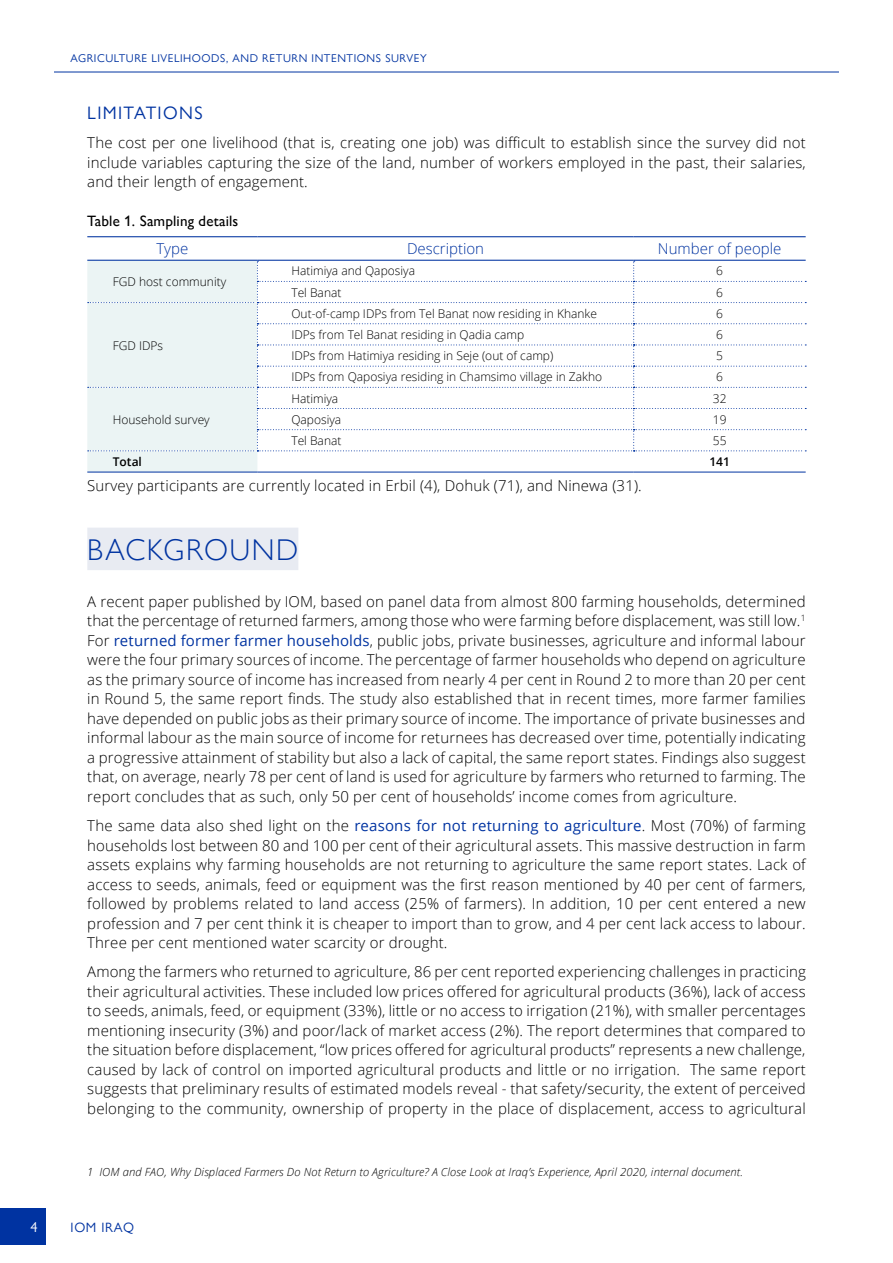
<style>
.page{position:relative;width:893px;height:1263px;background:#fff}
.page>*{position:absolute;margin:0;border:0;box-sizing:border-box;transform-origin:0 0}
.t1{font:300 30px "Gill Sans Nova";letter-spacing:.05em;color:#0033a1}
.t2{font:18px "Gill Sans Nova";letter-spacing:.075em;color:#0033a1}
.t3{font:300 15px/19.5px "Open Sans";letter-spacing:.01em;color:#000;text-align:justify}
.t4{font:300 15px "Open Sans";color:#0033a1}
.t5{font:500 15px "Gill Sans Nova";letter-spacing:.01em;color:#000}
.t6{font:14.25px "Gill Sans Nova";color:#fff}
.t7{font:13.5px "Gill Sans Nova";letter-spacing:.05em;color:#0033a1}
.t8{font:300 12px "Open Sans";color:#000}
.t9{font:600 12px "Open Sans";color:#000}
.t10{font:italic 300 11.25px "Open Sans";letter-spacing:.01em;color:#000}
.t11{font:11.25px "Gill Sans Nova";letter-spacing:.05em;color:#0033a1}
.s1{font-weight:400;color:#0033a1}
</style>
<div class="page">
<hr style="left:54px;top:72px;width:785px;height:1px;background:#0033a1">
<div style="left:0;top:1209px;width:46px;height:36px;background:#0033a1"></div>
<div style="left:87px;top:528px;width:211px;height:42px;background:#e8ebf2"></div>
<hr style="left:87px;top:472px;width:170px;height:1px;background:#0033a1">
<hr style="left:257px;top:472px;width:377px;height:1px;background:#0033a1">
<hr style="left:634px;top:472px;width:172px;height:1px;background:#0033a1">
<hr style="left:87px;top:236px;width:170px;height:1px;background:#0033a1">
<hr style="left:257px;top:236px;width:377px;height:1px;background:#0033a1">
<hr style="left:634px;top:236px;width:172px;height:1px;background:#0033a1">
<svg style="left:87px;top:261px;width:719px;height:211px"></svg>
<hr style="left:87px;top:260px;width:170px;height:1px;background:#0033a1">
<hr style="left:257px;top:260px;width:377px;height:1px;background:#0033a1">
<hr style="left:634px;top:260px;width:172px;height:1px;background:#0033a1">
<p class="t6" style="left:31px;top:1218px;width:9px">4</p>
<p class="t11" style="left:71px;top:52px;width:358px">AGRICULTURE LIVELIHOODS, AND RETURN INTENTIONS SURVEY</p>
<p class="t2" style="left:87px;top:102px;width:117px">LIMITATIONS</p>
<p class="t3" style="left:87px;top:132px;width:720px">The cost per one livelihood (that is, creating one job) was difficult to establish since the survey did not include variables capturing the size of the land, number of workers employed in the past, their salaries, and their length of engagement.</p>
<p class="t5" style="left:87px;top:211px;width:153px">Table 1. Sampling details</p>
<p class="t4" style="left:156px;top:238px;width:33px">Type</p>
<p class="t4" style="left:407px;top:238px;width:79px">Description</p>
<p class="t4" style="left:658px;top:238px;width:125px">Number of people</p>
<p class="t8" style="left:113px;top:273px;width:115px">FGD host community</p>
<p class="t8" style="left:291px;top:263px;width:125px">Hatimiya and Qaposiya</p>
<p class="t8" style="left:716px;top:263px;width:8px">6</p>
<p class="t8" style="left:291px;top:284px;width:52px">Tel Banat</p>
<p class="t8" style="left:716px;top:284px;width:8px">6</p>
<p class="t8" style="left:113px;top:337px;width:52px">FGD IDPs</p>
<p class="t8" style="left:113px;top:411px;width:98px">Household survey</p>
<p class="t8" style="left:291px;top:305px;width:307px">Out-of-camp IDPs from Tel Banat now residing in Khanke</p>
<p class="t8" style="left:716px;top:305px;width:8px">6</p>
<p class="t8" style="left:291px;top:326px;width:234px">IDPs from Tel Banat residing in Qadia camp</p>
<p class="t8" style="left:716px;top:326px;width:8px">6</p>
<p class="t8" style="left:291px;top:348px;width:263px">IDPs from Hatimiya residing in Seje (out of camp)</p>
<p class="t8" style="left:716px;top:348px;width:8px">5</p>
<p class="t8" style="left:291px;top:369px;width:312px">IDPs from Qaposiya residing in Chamsimo village in Zakho</p>
<p class="t8" style="left:716px;top:369px;width:8px">6</p>
<p class="t8" style="left:291px;top:390px;width:48px">Hatimiya</p>
<p class="t8" style="left:713px;top:390px;width:15px">32</p>
<p class="t8" style="left:291px;top:411px;width:51px">Qaposiya</p>
<p class="t8" style="left:713px;top:411px;width:15px">19</p>
<p class="t8" style="left:291px;top:432px;width:52px">Tel Banat</p>
<p class="t8" style="left:713px;top:432px;width:15px">55</p>
<p class="t9" style="left:113px;top:453px;width:31px">Total</p>
<p class="t9" style="left:709px;top:453px;width:22px">141</p>
<p class="t3" style="left:87px;top:475px;width:556px">Survey participants are currently located in Erbil (4), Dohuk (71), and Ninewa (31).</p>
<h1 class="t1" style="left:87px;top:531px;width:213px">BACKGROUND</h1>
<p class="t3" style="left:87px;top:591px;width:720px">A recent paper published by IOM, based on panel data from almost 800 farming households, determined that the percentage of returned farmers, among those who were farming before displacement, was still low.<sup>1<br></sup>For <span class="s1">returned former farmer households</span>, public jobs, private businesses, agriculture and informal labour were the four primary sources of income. The percentage of farmer households who depend on agriculture as the primary source of income has increased from nearly 4 per cent in Round 2 to more than 20 per cent in Round 5, the same report finds. The study also established that in recent times, more farmer families have depended on public jobs as their primary source of income. The importance of private businesses and informal labour as the main source of income for returnees has decreased over time, potentially indicating a progressive attainment of stability but also a lack of capital, the same report states. Findings also suggest that, on average, nearly 78 per cent of land is used for agriculture by farmers who returned to farming. The report concludes that as such, only 50 per cent of households’ income comes from agriculture.</p>
<p class="t3" style="left:87px;top:815px;width:720px">The same data also shed light on the <span class="s1">reasons for not returning to agriculture</span>. Most (70%) of farming households lost between 80 and 100 per cent of their agricultural assets. This massive destruction in farm assets explains why farming households are not returning to agriculture the same report states. Lack of access to seeds, animals, feed or equipment was the first reason mentioned by 40 per cent of farmers, followed by problems related to land access (25% of farmers). In addition, 10 per cent entered a new profession and 7 per cent think it is cheaper to import than to grow, and 4 per cent lack access to labour.<br>Three per cent mentioned water scarcity or drought.</p>
<p class="t3" style="left:87px;top:962px;width:720px">Among the farmers who returned to agriculture, 86 per cent reported experiencing challenges in practicing their agricultural activities. These included low prices offered for agricultural products (36%), lack of access to seeds, animals, feed, or equipment (33%), little or no access to irrigation (21%), with smaller percentages mentioning insecurity (3%) and poor/lack of market access (2%). The report determines that compared to the situation before displacement, “low prices offered for agricultural products” represents a new challenge, caused by lack of control on imported agricultural products and little or no irrigation. The same report suggests that preliminary results of estimated models reveal - that safety/security, the extent of perceived belonging to the community, ownership of property in the place of displacement, access to agricultural</p>
<p class="t10" style="left:87px;top:1164px;width:657px">1 IOM and FAO, Why Displaced Farmers Do Not Return to Agriculture? A Close Look at Iraq’s Experience, April 2020, internal document.</p>
<p class="t7" style="left:71px;top:1219px;width:65px">IOM IRAQ</p>
</div>
